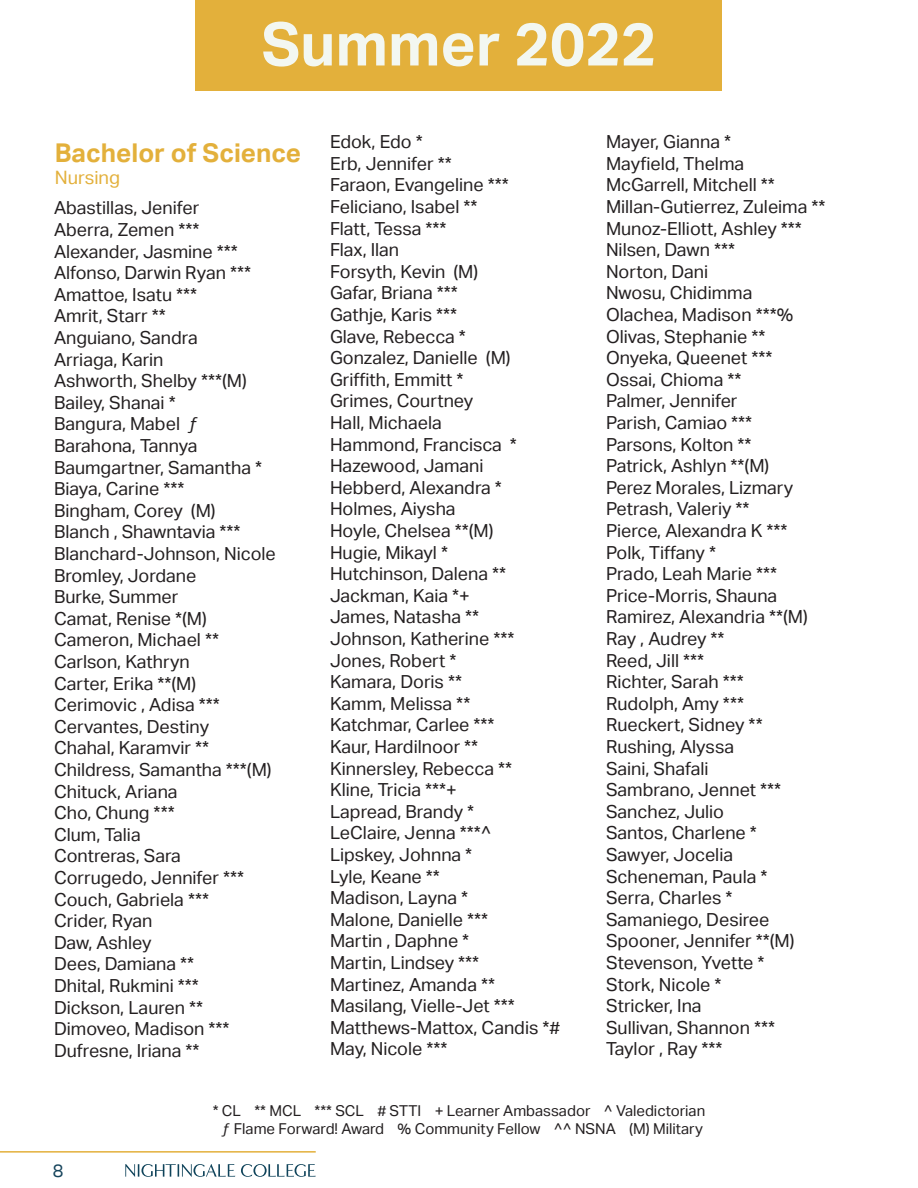
<style>
.page{position:relative;width:918px;height:1188px;background:#fff}
.page>*{position:absolute;margin:0;border:0;box-sizing:border-box;transform-origin:0 0}
.t1{font:700 60px "Aktiv Grotesk";color:#f3f7f1}
.t2{font:700 25.95px "Aktiv Grotesk";color:#e3b03b}
.t3{font:18.45px "Aktiv Grotesk";color:#e3b03b}
.t4{font:18px "Aktiv Grotesk";color:#231f20}
.t5{font:18px "Aktiv Grotesk";color:#16445c}
.t6{font:15px/18px "Aktiv Grotesk";color:#231f20;text-align:center}
</style>
<div class="page">
<svg style="left:125px;top:1164px;width:110px;height:13px"></svg>
<svg style="left:241px;top:1164px;width:75px;height:13px"></svg>
<hr style="left:0;top:1151px;width:316px;height:2px;background:#e3b03b">
<div style="left:196px;top:0;width:526px;height:90px;background:#e3b03b"></div>
<p class="t1" style="left:262px;top:10px;width:396px">Summer 2022</p>
<p class="t2" style="left:55px;top:138px;width:248px">Bachelor of Science</p>
<p class="t3" style="left:55px;top:167px;width:67px">Nursing</p>
<p class="t4" style="left:54px;top:198px;width:147px">Abastillas, Jenifer</p>
<p class="t4" style="left:54px;top:219px;width:147px">Aberra, Zemen ***</p>
<p class="t4" style="left:54px;top:241px;width:185px">Alexander, Jasmine ***</p>
<p class="t4" style="left:54px;top:263px;width:199px">Alfonso, Darwin Ryan ***</p>
<p class="t4" style="left:54px;top:284px;width:145px">Amattoe, Isatu ***</p>
<p class="t4" style="left:54px;top:306px;width:113px">Amrit, Starr **</p>
<p class="t4" style="left:54px;top:327px;width:145px">Anguiano, Sandra</p>
<p class="t4" style="left:54px;top:349px;width:111px">Arriaga, Karin</p>
<p class="t4" style="left:54px;top:371px;width:194px">Ashworth, Shelby ***(M)</p>
<p class="t4" style="left:54px;top:392px;width:123px">Bailey, Shanai *</p>
<p class="t4" style="left:54px;top:414px;width:146px">Bangura, Mabel ƒ</p>
<p class="t4" style="left:54px;top:435px;width:145px">Barahona, Tannya</p>
<p class="t4" style="left:54px;top:457px;width:210px">Baumgartner, Samantha *</p>
<p class="t4" style="left:54px;top:479px;width:132px">Biaya, Carine ***</p>
<p class="t4" style="left:54px;top:500px;width:163px">Bingham, Corey (M)</p>
<p class="t4" style="left:54px;top:522px;width:188px">Blanch , Shawntavia ***</p>
<p class="t4" style="left:54px;top:543px;width:223px">Blanchard-Johnson, Nicole</p>
<p class="t4" style="left:54px;top:565px;width:144px">Bromley, Jordane</p>
<p class="t4" style="left:54px;top:587px;width:126px">Burke, Summer</p>
<p class="t4" style="left:54px;top:608px;width:154px">Camat, Renise *(M)</p>
<p class="t4" style="left:54px;top:630px;width:167px">Cameron, Michael **</p>
<p class="t4" style="left:54px;top:651px;width:137px">Carlson, Kathryn</p>
<p class="t4" style="left:54px;top:673px;width:144px">Carter, Erika **(M)</p>
<p class="t4" style="left:54px;top:695px;width:167px">Cerimovic , Adisa ***</p>
<p class="t4" style="left:54px;top:716px;width:157px">Cervantes, Destiny</p>
<p class="t4" style="left:54px;top:738px;width:157px">Chahal, Karamvir **</p>
<p class="t4" style="left:54px;top:759px;width:219px">Childress, Samantha ***(M)</p>
<p class="t4" style="left:54px;top:781px;width:125px">Chituck, Ariana</p>
<p class="t4" style="left:54px;top:803px;width:122px">Cho, Chung ***</p>
<p class="t4" style="left:54px;top:824px;width:88px">Clum, Talia</p>
<p class="t4" style="left:54px;top:846px;width:128px">Contreras, Sara</p>
<p class="t4" style="left:54px;top:867px;width:192px">Corrugedo, Jennifer ***</p>
<p class="t4" style="left:54px;top:889px;width:157px">Couch, Gabriela ***</p>
<p class="t4" style="left:54px;top:911px;width:100px">Crider, Ryan</p>
<p class="t4" style="left:54px;top:932px;width:99px">Daw, Ashley</p>
<p class="t4" style="left:54px;top:954px;width:142px">Dees, Damiana **</p>
<p class="t4" style="left:54px;top:975px;width:147px">Dhital, Rukmini ***</p>
<p class="t4" style="left:54px;top:997px;width:151px">Dickson, Lauren **</p>
<p class="t4" style="left:54px;top:1019px;width:177px">Dimoveo, Madison ***</p>
<p class="t4" style="left:54px;top:1040px;width:147px">Dufresne, Iriana **</p>
<p class="t4" style="left:330px;top:132px;width:94px">Edok, Edo *</p>
<p class="t4" style="left:330px;top:153px;width:123px">Erb, Jennifer **</p>
<p class="t4" style="left:330px;top:175px;width:180px">Faraon, Evangeline ***</p>
<p class="t4" style="left:330px;top:196px;width:149px">Feliciano, Isabel **</p>
<p class="t4" style="left:330px;top:218px;width:118px">Flatt, Tessa ***</p>
<p class="t4" style="left:330px;top:240px;width:71px">Flax, Ilan</p>
<p class="t4" style="left:330px;top:261px;width:150px">Forsyth, Kevin (M)</p>
<p class="t4" style="left:330px;top:283px;width:129px">Gafar, Briana ***</p>
<p class="t4" style="left:330px;top:304px;width:129px">Gathje, Karis ***</p>
<p class="t4" style="left:330px;top:326px;width:137px">Glave, Rebecca *</p>
<p class="t4" style="left:330px;top:348px;width:182px">Gonzalez, Danielle (M)</p>
<p class="t4" style="left:330px;top:369px;width:135px">Griffith, Emmitt *</p>
<p class="t4" style="left:330px;top:391px;width:145px">Grimes, Courtney</p>
<p class="t4" style="left:330px;top:412px;width:113px">Hall, Michaela</p>
<p class="t4" style="left:330px;top:434px;width:189px">Hammond, Francisca *</p>
<p class="t4" style="left:330px;top:456px;width:155px">Hazewood, Jamani</p>
<p class="t4" style="left:330px;top:477px;width:173px">Hebberd, Alexandra *</p>
<p class="t4" style="left:330px;top:499px;width:127px">Holmes, Aiysha</p>
<p class="t4" style="left:330px;top:520px;width:165px">Hoyle, Chelsea **(M)</p>
<p class="t4" style="left:330px;top:542px;width:120px">Hugie, Mikayl *</p>
<p class="t4" style="left:330px;top:564px;width:178px">Hutchinson, Dalena **</p>
<p class="t4" style="left:330px;top:585px;width:141px">Jackman, Kaia *+</p>
<p class="t4" style="left:330px;top:607px;width:151px">James, Natasha **</p>
<p class="t4" style="left:330px;top:628px;width:186px">Johnson, Katherine ***</p>
<p class="t4" style="left:330px;top:650px;width:128px">Jones, Robert *</p>
<p class="t4" style="left:330px;top:672px;width:134px">Kamara, Doris **</p>
<p class="t4" style="left:330px;top:693px;width:142px">Kamm, Melissa **</p>
<p class="t4" style="left:330px;top:715px;width:166px">Katchmar, Carlee ***</p>
<p class="t4" style="left:330px;top:736px;width:150px">Kaur, Hardilnoor **</p>
<p class="t4" style="left:330px;top:758px;width:184px">Kinnersley, Rebecca **</p>
<p class="t4" style="left:330px;top:780px;width:128px">Kline, Tricia ***+</p>
<p class="t4" style="left:330px;top:801px;width:146px">Lapread, Brandy *</p>
<p class="t4" style="left:330px;top:823px;width:163px">LeClaire, Jenna ***^</p>
<p class="t4" style="left:330px;top:844px;width:144px">Lipskey, Johnna *</p>
<p class="t4" style="left:330px;top:866px;width:111px">Lyle, Keane **</p>
<p class="t4" style="left:330px;top:888px;width:140px">Madison, Layna *</p>
<p class="t4" style="left:330px;top:909px;width:160px">Malone, Danielle ***</p>
<p class="t4" style="left:330px;top:931px;width:141px">Martin , Daphne *</p>
<p class="t4" style="left:330px;top:952px;width:151px">Martin, Lindsey ***</p>
<p class="t4" style="left:330px;top:974px;width:167px">Martinez, Amanda **</p>
<p class="t4" style="left:330px;top:996px;width:186px">Masilang, Vielle-Jet ***</p>
<p class="t4" style="left:330px;top:1017px;width:232px">Matthews-Mattox, Candis *#</p>
<p class="t4" style="left:330px;top:1039px;width:119px">May, Nicole ***</p>
<p class="t4" style="left:606px;top:132px;width:127px">Mayer, Gianna *</p>
<p class="t4" style="left:606px;top:153px;width:140px">Mayfield, Thelma</p>
<p class="t4" style="left:606px;top:175px;width:170px">McGarrell, Mitchell **</p>
<p class="t4" style="left:606px;top:196px;width:221px">Millan-Gutierrez, Zuleima **</p>
<p class="t4" style="left:606px;top:218px;width:197px">Munoz-Elliott, Ashley ***</p>
<p class="t4" style="left:606px;top:240px;width:131px">Nilsen, Dawn ***</p>
<p class="t4" style="left:606px;top:261px;width:104px">Norton, Dani</p>
<p class="t4" style="left:606px;top:283px;width:148px">Nwosu, Chidimma</p>
<p class="t4" style="left:606px;top:304px;width:189px">Olachea, Madison ***%</p>
<p class="t4" style="left:606px;top:326px;width:161px">Olivas, Stephanie **</p>
<p class="t4" style="left:606px;top:348px;width:168px">Onyeka, Queenet ***</p>
<p class="t4" style="left:606px;top:369px;width:137px">Ossai, Chioma **</p>
<p class="t4" style="left:606px;top:391px;width:133px">Palmer, Jennifer</p>
<p class="t4" style="left:606px;top:412px;width:148px">Parish, Camiao ***</p>
<p class="t4" style="left:606px;top:434px;width:147px">Parsons, Kolton **</p>
<p class="t4" style="left:606px;top:456px;width:165px">Patrick, Ashlyn **(M)</p>
<p class="t4" style="left:606px;top:477px;width:189px">Perez Morales, Lizmary</p>
<p class="t4" style="left:606px;top:499px;width:145px">Petrash, Valeriy **</p>
<p class="t4" style="left:606px;top:520px;width:183px">Pierce, Alexandra K ***</p>
<p class="t4" style="left:606px;top:542px;width:112px">Polk, Tiffany *</p>
<p class="t4" style="left:606px;top:564px;width:173px">Prado, Leah Marie ***</p>
<p class="t4" style="left:606px;top:585px;width:173px">Price-Morris, Shauna</p>
<p class="t4" style="left:606px;top:607px;width:203px">Ramirez, Alexandria **(M)</p>
<p class="t4" style="left:606px;top:628px;width:120px">Ray , Audrey **</p>
<p class="t4" style="left:606px;top:650px;width:100px">Reed, Jill ***</p>
<p class="t4" style="left:606px;top:672px;width:139px">Richter, Sarah ***</p>
<p class="t4" style="left:606px;top:693px;width:140px">Rudolph, Amy ***</p>
<p class="t4" style="left:606px;top:715px;width:158px">Rueckert, Sidney **</p>
<p class="t4" style="left:606px;top:736px;width:130px">Rushing, Alyssa</p>
<p class="t4" style="left:606px;top:758px;width:104px">Saini, Shafali</p>
<p class="t4" style="left:606px;top:780px;width:177px">Sambrano, Jennet ***</p>
<p class="t4" style="left:606px;top:801px;width:120px">Sanchez, Julio</p>
<p class="t4" style="left:606px;top:823px;width:152px">Santos, Charlene *</p>
<p class="t4" style="left:606px;top:844px;width:129px">Sawyer, Jocelia</p>
<p class="t4" style="left:606px;top:866px;width:163px">Scheneman, Paula *</p>
<p class="t4" style="left:606px;top:888px;width:128px">Serra, Charles *</p>
<p class="t4" style="left:606px;top:909px;width:165px">Samaniego, Desiree</p>
<p class="t4" style="left:606px;top:931px;width:190px">Spooner, Jennifer **(M)</p>
<p class="t4" style="left:606px;top:952px;width:160px">Stevenson, Yvette *</p>
<p class="t4" style="left:606px;top:974px;width:117px">Stork, Nicole *</p>
<p class="t4" style="left:606px;top:996px;width:97px">Stricker, Ina</p>
<p class="t4" style="left:606px;top:1017px;width:171px">Sullivan, Shannon ***</p>
<p class="t4" style="left:606px;top:1039px;width:118px">Taylor , Ray ***</p>
<p class="t5" style="left:53px;top:1160px;width:12px">8</p>
<p class="t6" style="left:213px;top:1102px;width:494px">* CL ** MCL *** SCL # STTI + Learner Ambassador ^ Valedictorian ƒ Flame Forward! Award % Community Fellow ^^ NSNA (M) Military</p>
</div>
